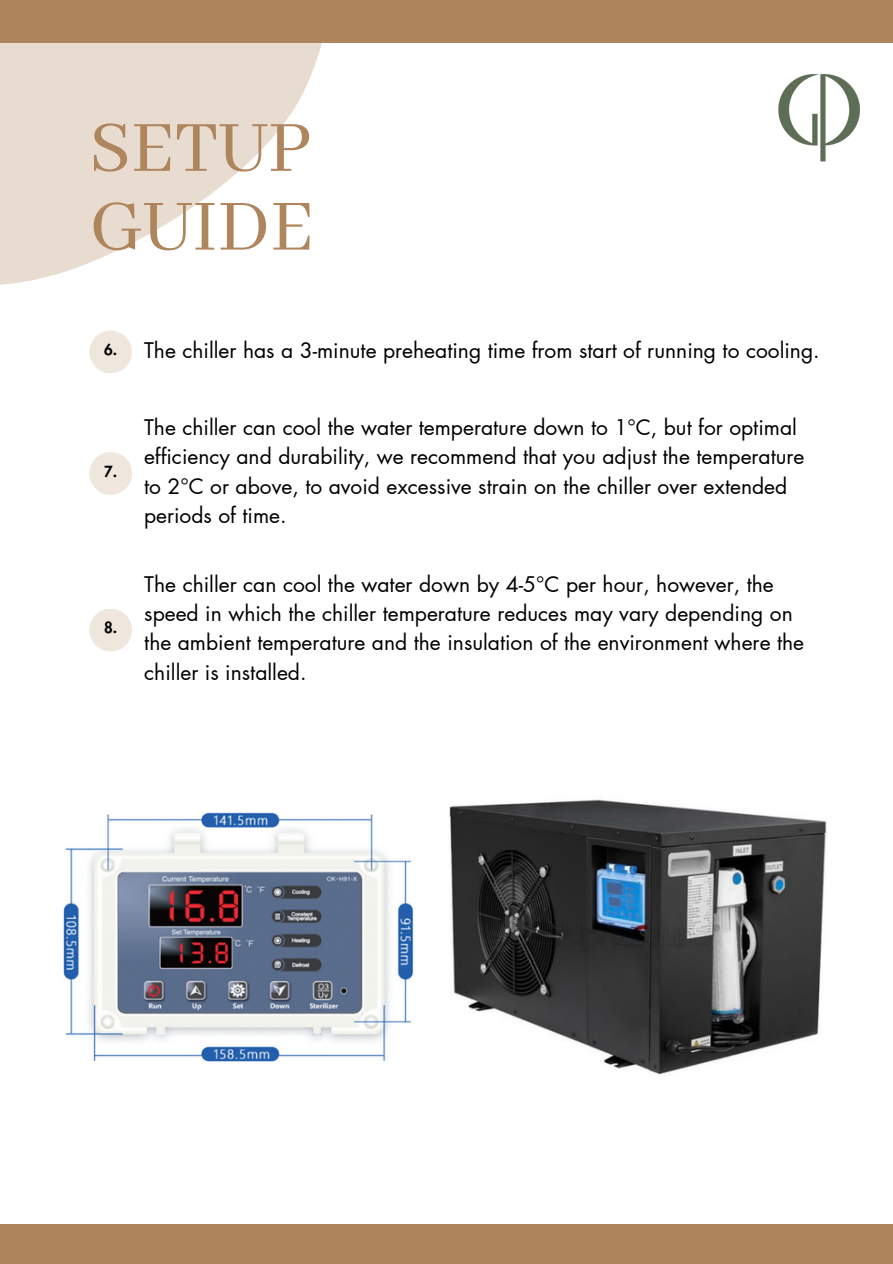
<style>
.page{position:relative;width:893px;height:1264px;background:#fff}
.page>*{position:absolute;margin:0;border:0;box-sizing:border-box;transform-origin:0 0}
.t1{font:79.5px "Abhaya Libre";color:#ae855c}
.t2{font:21px/29.2px "Futura LT Pro";color:#000}
.t3{font:800 15px "Futura LT Pro";color:#000}
</style>
<div class="page">
<svg style="left:0;top:43px;width:322px;height:242px;fill:#e8dbd0"></svg>
<div style="left:0;top:0;width:892px;height:43px;background:#ae855c"></div>
<img style="left:778px;top:74px;width:82px;height:87px">
<div style="left:0;top:1224px;width:892px;height:39px;background:#ae855c"></div>
<div style="left:89px;top:330px;width:43px;height:43px;background:#efe6de;border-radius:50%"></div>
<div style="left:89px;top:452px;width:43px;height:43px;background:#efe6de;border-radius:50%"></div>
<div style="left:89px;top:608px;width:43px;height:43px;background:#efe6de;border-radius:50%"></div>
<img style="left:449px;top:799px;width:378px;height:276px">
<img style="left:63px;top:813px;width:351px;height:249px">
<p class="t1" style="left:89px;top:104px;width:223px">SETUP</p>
<p class="t1" style="left:89px;top:183px;width:225px">GUIDE</p>
<p class="t3" style="left:104px;top:343px;width:15px">6.</p>
<p class="t3" style="left:104px;top:464px;width:15px">7.</p>
<p class="t3" style="left:104px;top:621px;width:15px">8.</p>
<p class="t2" style="left:144px;top:336px;width:677px">The chiller has a 3-minute preheating time from start of running to cooling.</p>
<p class="t2" style="left:144px;top:414px;width:662px">The chiller can cool the water temperature down to 1°C, but for optimal efficiency and durability, we recommend that you adjust the temperature to 2°C or above, to avoid excessive strain on the chiller over extended periods of time.</p>
<p class="t2" style="left:144px;top:570px;width:661px">The chiller can cool the water down by 4-5°C per hour, however, the speed in which the chiller temperature reduces may vary depending on the ambient temperature and the insulation of the environment where the chiller is installed.</p>
</div>
